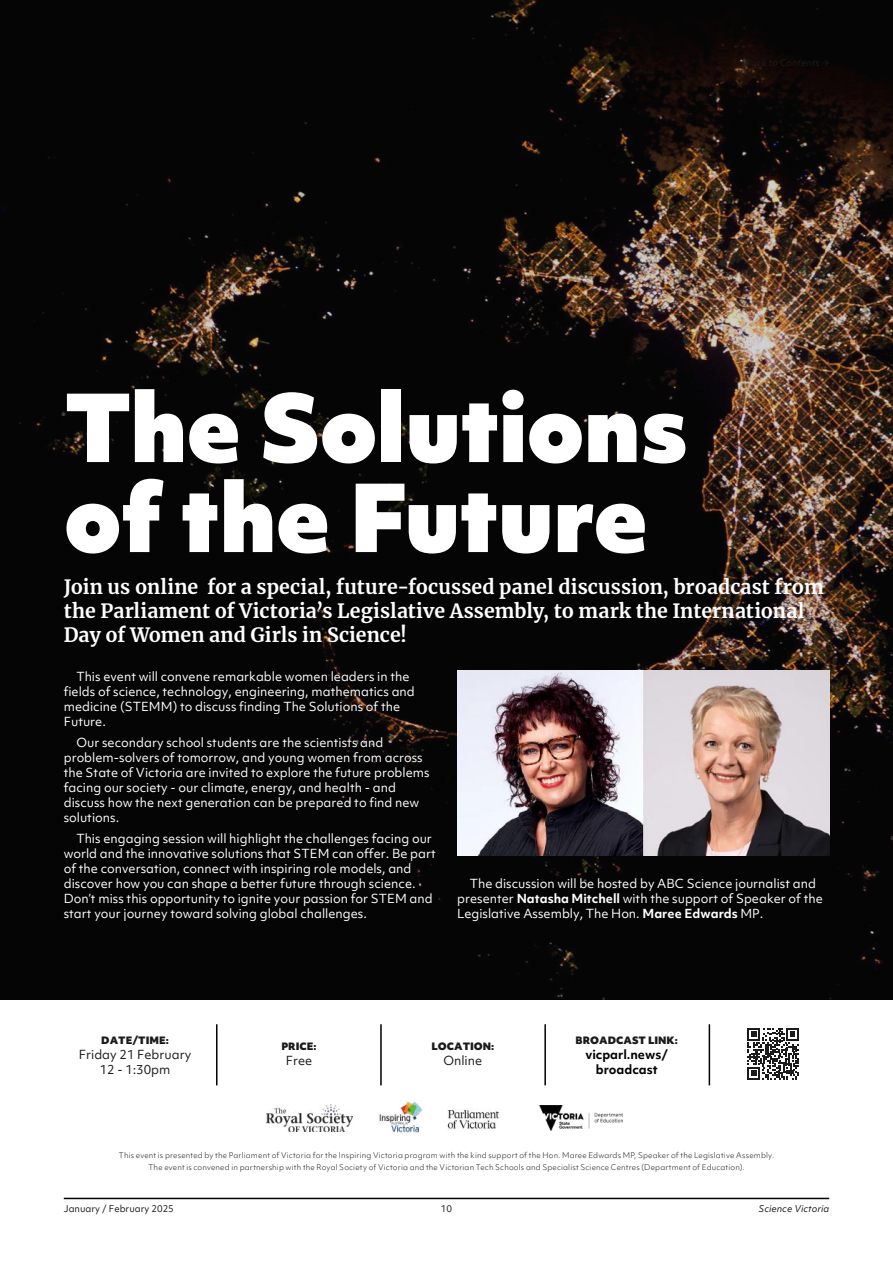
<style>
.page{position:relative;width:893px;height:1263px;background:#fff}
.page>*{position:absolute;margin:0;border:0;box-sizing:border-box;transform-origin:0 0}
.t1{font:900 90px/90px "Objektiv Mk 1";letter-spacing:-.005em;color:#fff}
.t2{font:700 19.5px/24px "Merriweather";letter-spacing:.005em;color:#fff}
.t3{font:12px/15px "Objektiv Mk 1";color:#fff}
.t4{font:12px/15px "Objektiv Mk 1";color:#1b1b1c;text-align:center}
.t5{font:700 12px/15px "Objektiv Mk 1";color:#000;text-align:center}
.t6{font:900 9.75px "Objektiv Mk 1";color:#1b1b1c}
.t7{font:9px "Objektiv Mk 1";color:#1b1b1c}
.t8{font:italic 9px "Objektiv Mk 1";color:#1b1b1c}
.t9{font:300 7.5px/12px "Objektiv Mk 1";letter-spacing:.025em;color:#1b1b1c;text-align:center}
.s1{font-weight:700}
</style>
<div class="page">
<hr style="left:64px;top:1198px;width:765px;height:1px;background:#000">
<img style="left:0;top:0;width:893px;height:999px">
<img style="left:457px;top:670px;width:372px;height:186px">
<img style="left:266px;top:1105px;width:86px;height:26px">
<img style="left:379px;top:1101px;width:44px;height:34px">
<img style="left:447px;top:1109px;width:53px;height:20px">
<img style="left:539px;top:1106px;width:83px;height:24px">
<svg style="left:747px;top:1028px;width:52px;height:51px"></svg>
<hr style="left:216px;top:1024px;width:2px;height:61px;background:#000">
<hr style="left:380px;top:1024px;width:2px;height:61px;background:#000">
<hr style="left:544px;top:1024px;width:2px;height:61px;background:#000">
<hr style="left:709px;top:1024px;width:1px;height:61px;background:#000">
<h1 class="t1" style="left:64px;top:380px;width:626px">The Solutions of the Future</h1>
<h2 class="t2" style="left:64px;top:574px;width:761px">Join us online for a special, future-focussed panel discussion, broadcast from the Parliament of Victoria’s Legislative Assembly, to mark the International<br>Day of Women and Girls in Science!</h2>
<p class="t3" style="left:64px;top:669px;width:353px;text-indent:13px">This event will convene remarkable women leaders in the fields of science, technology, engineering, mathematics and medicine (STEMM) to discuss finding The Solutions of the Future.</p>
<p class="t3" style="left:64px;top:735px;width:367px;text-indent:13px">Our secondary school students are the scientists and problem-solvers of tomorrow, and young women from across the State of Victoria are invited to explore the future problems facing our society - our climate, energy, and health - and discuss how the next generation can be prepared to find new solutions.</p>
<p class="t3" style="left:64px;top:831px;width:374px;text-indent:13px">This engaging session will highlight the challenges facing our world and the innovative solutions that STEM can offer. Be part of the conversation, connect with inspiring role models, and discover how you can shape a better future through science.<br>Don’t miss this opportunity to ignite your passion for STEM and start your journey toward solving global challenges.</p>
<p class="t3" style="left:457px;top:876px;width:367px;text-indent:13px">The discussion will be hosted by ABC Science journalist and presenter <span class="s1">Natasha Mitchell</span> with the support of Speaker of the<br>Legislative Assembly, The Hon. <span class="s1">Maree Edwards</span> MP.</p>
<p class="t6" style="left:101px;top:1033px;width:69px">DATE/TIME:</p>
<p class="t4" style="left:79px;top:1047px;width:114px">Friday 21 February<br>12 - 1:30pm</p>
<p class="t6" style="left:281px;top:1039px;width:37px">PRICE:</p>
<p class="t4" style="left:286px;top:1053px;width:28px">Free</p>
<p class="t6" style="left:431px;top:1039px;width:64px">LOCATION:</p>
<p class="t4" style="left:443px;top:1053px;width:40px">Online</p>
<p class="t6" style="left:576px;top:1033px;width:104px">BROADCAST LINK:</p>
<p class="t5" style="left:585px;top:1047px;width:84px">vicparl.news/ broadcast</p>
<p class="t9" style="left:119px;top:1149px;width:657px">This event is presented by the Parliament of Victoria for the Inspiring Victoria program with the kind support of the Hon. Maree Edwards MP, Speaker of the Legislative Assembly.<br>The event is convened in partnership with the Royal Society of Victoria and the Victorian Tech Schools and Specialist Science Centres (Department of Education).</p>
<p class="t7" style="left:64px;top:1202px;width:112px">January / February 2025</p>
<p class="t7" style="left:441px;top:1202px;width:13px">10</p>
<p class="t8" style="left:758px;top:1202px;width:72px">Science Victoria</p>
</div>
